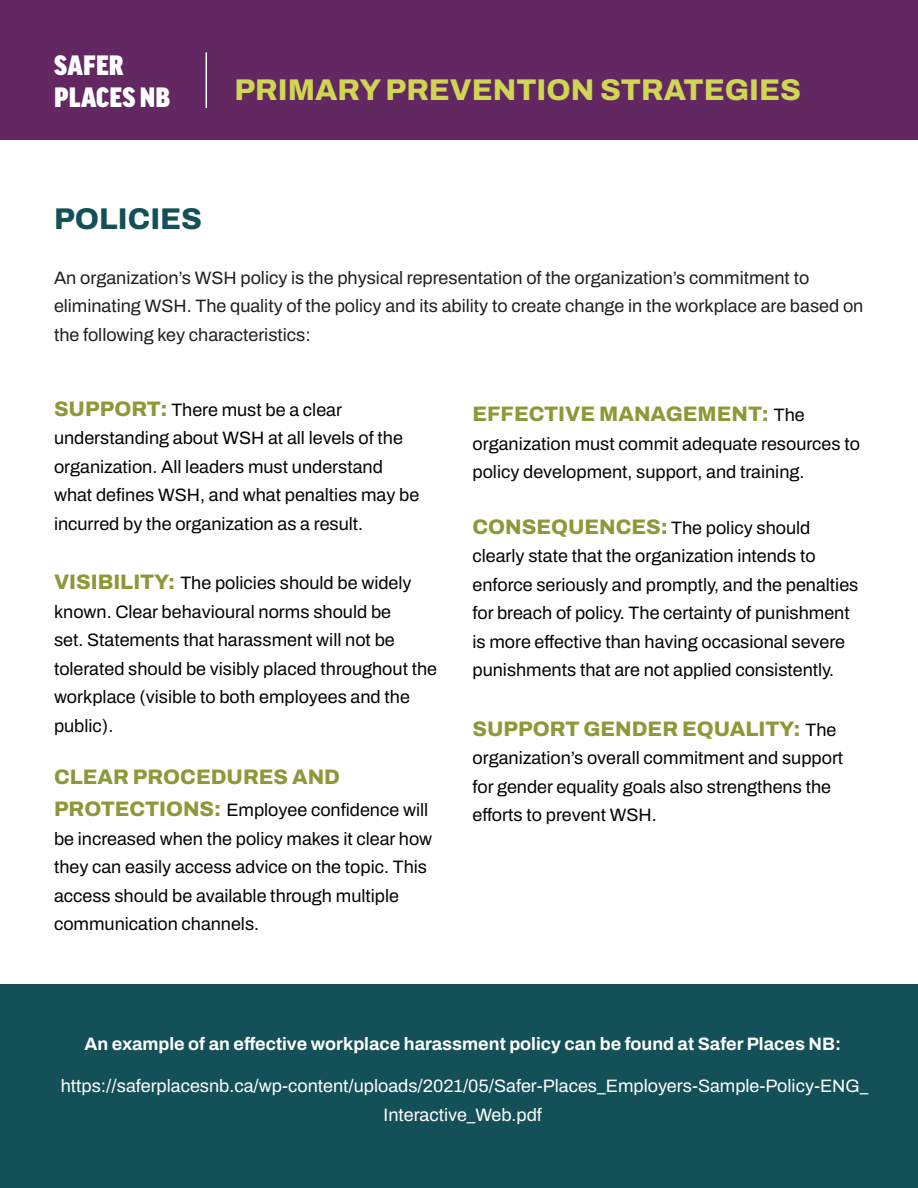
<style>
.page{position:relative;width:918px;height:1188px;background:#fff}
.page>*{position:absolute;margin:0;border:0;box-sizing:border-box;transform-origin:0 0}
.t1{font:800 30px "Archivo";color:#cfd752}
.t2{font:800 30px "Archivo";color:#145057}
.t3{font:27px/32.4px "Good Pro Narr Ultra";letter-spacing:.01em;color:#fff}
.t4{font:800 21px "Archivo";color:#8f9838}
.t5{font:18px/28.5px "Archivo";color:#040503}
.t6{font:18px/28.5px "Archivo";color:#231f20}
.t7{font:18px/28.5px "Archivo";color:#fff;text-align:center}
.t8{font:700 18px "Archivo";color:#fff}
.s1{font-weight:800;font-size:21px;color:#8f9838}
.s2{font-weight:400;font-size:18px;color:#040503}
</style>
<div class="page">
<div style="left:0;top:0;width:918px;height:140px;background:#632862"></div>
<hr style="left:206px;top:52px;width:1px;height:56px;background:#fff">
<div style="left:0;top:985px;width:918px;height:203px;background:#145057"></div>
<p class="t3" style="left:54px;top:49px;width:118px">SAFER<br>PLACES NB</p>
<p class="t1" style="left:234px;top:67px;width:568px">PRIMARY PREVENTION STRATEGIES</p>
<p class="t2" style="left:54px;top:196px;width:150px">POLICIES</p>
<p class="t6" style="left:54px;top:263px;width:811px">An organization’s WSH policy is the physical representation of the organization’s commitment to eliminating WSH. The quality of the policy and its ability to create change in the workplace are based on the following key characteristics:</p>
<p class="t5" style="left:54px;top:395px;width:367px"><span class="s1">SUPPORT:</span> There must be a clear understanding about WSH at all levels of the organization. All leaders must understand what defines WSH, and what penalties may be incurred by the organization as a result.</p>
<p class="t5" style="left:54px;top:569px;width:385px"><span class="s1">VISIBILITY:</span> The policies should be widely known. Clear behavioural norms should be<br>set. Statements that harassment will not be tolerated should be visibly placed throughout the workplace (visible to both employees and the public).</p>
<p class="t4" style="left:54px;top:761px;width:288px">CLEAR PROCEDURES AND</p>
<p class="t5" style="left:54px;top:796px;width:380px"><span class="s1">PROTECTIONS:</span> Employee confidence will be increased when the policy makes it clear how they can easily access advice on the topic. This access should be available through multiple communication channels.</p>
<p class="t4" style="left:472px;top:398px;width:334px">EFFECTIVE MANAGEMENT: <span class="s2">The</span></p>
<p class="t5" style="left:472px;top:429px;width:389px">organization must commit adequate resources to policy development, support, and training.</p>
<p class="t5" style="left:472px;top:513px;width:387px"><span class="s1">CONSEQUENCES:</span> The policy should clearly state that the organization intends to enforce seriously and promptly, and the penalties for breach of policy. The certainty of punishment is more effective than having occasional severe punishments that are not applied consistently.</p>
<p class="t4" style="left:472px;top:713px;width:366px">SUPPORT GENDER EQUALITY: <span class="s2">The</span></p>
<p class="t5" style="left:472px;top:744px;width:372px">organization’s overall commitment and support for gender equality goals also strengthens the efforts to prevent WSH.</p>
<p class="t8" style="left:84px;top:1031px;width:758px">An example of an effective workplace harassment policy can be found at Safer Places NB:</p>
<p class="t7" style="left:61px;top:1072px;width:809px">https://saferplacesnb.ca/wp-content/uploads/2021/05/Safer-Places_Employers-Sample-Policy-ENG_<br>Interactive_Web.pdf</p>
</div>
